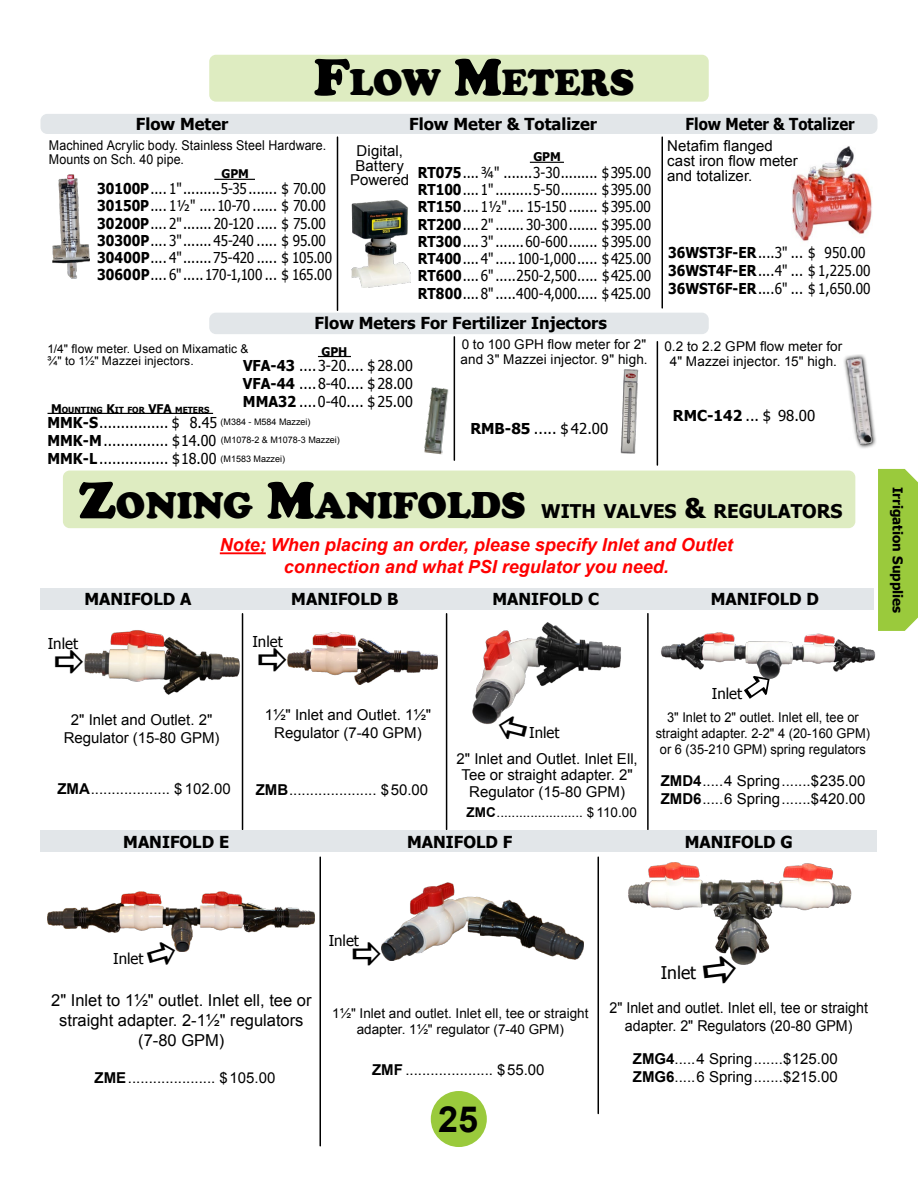
<style>
.page{position:relative;width:918px;height:1188px;background:#fff}
.page>*{position:absolute;margin:0;border:0;box-sizing:border-box;transform-origin:0 0}
.t1{font:900 37.8px "Cooper";color:#000}
.t2{font:700 36px "Arial";color:#000}
.t3{font:700 18.9px "Tahoma";color:#000}
.t4{font:italic 700 18px/21.6px "Arial";color:#f00;text-align:center}
.t5{font:17.55px "Tahoma";color:#000}
.t6{font:700 16.5px "Tahoma";color:#000}
.t7{font:16.5px/19.8px "Arial";color:#000;text-align:center}
.t8{font:700 16.5px "Tahoma";color:#000;scale:.9 1}
.t9{font:15px/17.2px "Tahoma";color:#000;scale:.9 1}
.t10{font:15px/18px "Arial";color:#000;text-align:center}
.t11{font:15px/18px "Tahoma";color:#000;text-align:justify;scale:.95 1}
.t12{font:15px/18px "Arial";color:#000;text-align:center;scale:.95 1}
.t13{font:15px "Tahoma";color:#000}
.t14{font:13.5px/15px "Arial";color:#000;text-align:center}
.t15{font:13.5px/16.2px "Arial";color:#000;text-align:center;scale:.95 1}
.t16{font:13.5px/13.5px "Arial";color:#000;scale:.92 1}
.t17{font:700 13.5px "Tahoma";color:#000}
.t18{font:12px/12px "Arial";letter-spacing:.01em;color:#000}
.t19{font:700 12px "Tahoma";color:#000}
.t20{font:9px/17.5px "Arial";color:#000}
.t21{font:700 8.4px "Tahoma";color:#000}
.s1{font-size:54px}
.s2{font-weight:700}
.s3{font-size:12px}
.s4{font-family:"Cooper";font-weight:900;font-size:54px}
.s5{font-family:"Cooper";font-weight:900;font-size:37.8px}
.s6{font-size:27px}
</style>
<div class="page">
<img style="left:52px;top:175px;width:37px;height:104px">
<div style="left:40px;top:114px;width:838px;height:20px;background:#e2e6e9;border-radius:7px"></div>
<hr style="left:214px;top:179px;width:41px;height:1px;background:#000">
<hr style="left:530px;top:162px;width:34px;height:1px;background:#000">
<hr style="left:337px;top:137px;width:1px;height:173px;background:#000">
<div style="left:209px;top:55px;width:500px;height:47px;background:#deecc1;border-radius:7px"></div>
<img style="left:424px;top:387px;width:25px;height:67px">
<hr style="left:318px;top:356px;width:33px;height:1px;background:#000">
<hr style="left:48px;top:413px;width:165px;height:1px;background:#000">
<div style="left:40px;top:589px;width:834px;height:21px;background:#e2e6e9"></div>
<hr style="left:242px;top:614px;width:1px;height:215px;background:#000">
<hr style="left:446px;top:614px;width:1px;height:215px;background:#000">
<hr style="left:647px;top:614px;width:2px;height:215px;background:#000">
<div style="left:40px;top:830px;width:838px;height:22px;background:#e2e6e9"></div>
<hr style="left:320px;top:857px;width:1px;height:289px;background:#000">
<hr style="left:598px;top:857px;width:1px;height:256px;background:#000">
<div style="left:63px;top:471px;width:792px;height:57px;background:#deecc1;border-radius:7px"></div>
<hr style="left:220px;top:552px;width:46px;height:2px;background:#f00">
<div style="left:209px;top:313px;width:500px;height:21px;background:#e2e6e9;border-radius:7px"></div>
<svg style="left:844px;top:354px;width:21px;height:14px"></svg>
<img style="left:845px;top:357px;width:31px;height:91px">
<hr style="left:662px;top:137px;width:1px;height:171px;background:#000">
<img style="left:287px;top:633px;width:150px;height:52px">
<img style="left:381px;top:882px;width:202px;height:79px">
<img style="left:47px;top:891px;width:267px;height:61px">
<img style="left:351px;top:201px;width:59px;height:87px">
<div style="left:431px;top:1091px;width:56px;height:56px;background:#9aca3c;border-radius:50%"></div>
<hr style="left:657px;top:342px;width:1px;height:123px;background:#000">
<img style="left:792px;top:146px;width:80px;height:95px">
<hr style="left:454px;top:337px;width:1px;height:123px;background:#000">
<img style="left:620px;top:369px;width:19px;height:85px">
<img style="left:84px;top:630px;width:156px;height:65px">
<img style="left:472px;top:622px;width:149px;height:102px">
<img style="left:661px;top:632px;width:215px;height:45px">
<img style="left:628px;top:862px;width:224px;height:103px">
<div style="left:878px;top:469px;width:40px;height:162px;background:#9aca3c"></div>
<svg style="left:496px;top:714px;width:33px;height:10px"></svg>
<svg style="left:740px;top:669px;width:36px;height:10px"></svg>
<svg style="left:145px;top:940px;width:33px;height:12px"></svg>
<svg style="left:702px;top:955px;width:36px;height:10px"></svg>
<h1 class="t1" style="left:314px;top:61px;width:322px"><span class="s1">F</span>LOW <span class="s1">M</span>ETERS</h1>
<p class="t6" style="left:136px;top:112px;width:94px">Flow Meter</p>
<p class="t6" style="left:409px;top:112px;width:189px">Flow Meter &amp; Totalizer</p>
<p class="t8" style="left:686px;top:112px;width:189px">Flow Meter &amp; Totalizer</p>
<p class="t16" style="left:49px;top:139px;width:303px">Machined Acrylic body. Stainless Steel Hardware.<br>Mounts on Sch. 40 pipe.</p>
<p class="t10" style="left:350px;top:144px;width:61px;line-height:14.2px">Digital,<br>Battery<br>Powered</p>
<p class="t10" style="left:667px;top:138px;width:132px;line-height:15px;text-align:left">Netafim flanged cast iron flow meter and totalizer.</p>
<p class="t19" style="left:533px;top:149px;width:29px">GPM</p>
<p class="t9" style="left:418px;top:163px;width:261px;text-align:justify"><span class="s2">RT075</span>....¾" .......3-30......... $395.00<br><span class="s2">RT100</span>....1" .........5-50......... $395.00<br><span class="s2">RT150</span>....1½".... 15-150 ....... $395.00<br><span class="s2">RT200</span>....2" ....... 30-300....... $395.00<br><span class="s2">RT300</span>....3" .......60-600....... $395.00<br><span class="s2">RT400</span>....4" .....100-1,000..... $425.00<br><span class="s2">RT600</span>....6" .....250-2,500..... $425.00<br><span class="s2">RT800</span>....8" .....400-4,000..... $425.00</p>
<p class="t19" style="left:221px;top:166px;width:29px">GPM</p>
<p class="t9" style="left:97px;top:179px;width:262px"><span class="s2">30100P</span>.... 1".........5-35....... $ 70.00<br><span class="s2">30150P</span>.... 1½" ....10-70 ...... $ 70.00<br><span class="s2">30200P</span>.... 2"....... 20-120 ..... $ 75.00<br><span class="s2">30300P</span>.... 3"....... 45-240 ..... $ 95.00<br><span class="s2">30400P</span>.... 4".......75-420 ..... $ 105.00<br><span class="s2">30600P</span>.... 6" .....170-1,100 ... $ 165.00</p>
<p class="t9" style="left:668px;top:243px;width:226px;line-height:18px"><span class="s2">36WST3F-ER</span>....3" ... $ 950.00<br><span class="s2">36WST4F-ER</span>....4" ... $ 1,225.00<br><span class="s2">36WST6F-ER</span>....6" ... $ 1,650.00</p>
<p class="t6" style="left:315px;top:311px;width:294px">Flow Meters For Fertilizer Injectors</p>
<p class="t18" style="left:48px;top:343px;width:203px">1/4" flow meter. Used on Mixamatic &amp; ¾" to 1½" Mazzei injectors.</p>
<p class="t19" style="left:321px;top:343px;width:27px">GPH</p>
<p class="t11" style="left:243px;top:356px;width:180px"><span class="s2">VFA-43</span> ....3-20.... $ 28.00<br><span class="s2">VFA-44</span> ....8-40.... $ 28.00<br><span class="s2">MMA32</span> ....0-40.... $ 25.00</p>
<p class="t21" style="left:51px;top:404px;width:160px"><span class="s3">M</span>OUNTING <span class="s3">K</span>IT FOR <span class="s3">VFA</span> METERS</p>
<p class="t11" style="left:48px;top:413px;width:180px"><span class="s2">MMK-S</span>................ $ 8.45<br><span class="s2">MMK-M</span>............... $14.00<br><span class="s2">MMK-L</span> ................ $18.00</p>
<p class="t20" style="left:221px;top:414px;width:121px">(M384 - M584 Mazzei) (M1078-2 &amp; M1078-3 Mazzei)</p>
<p class="t20" style="left:221px;top:450px;width:66px">(M1583 Mazzei)</p>
<p class="t14" style="left:461px;top:337px;width:189px;text-align:left">0 to 100 GPH flow meter for 2" and 3" Mazzei injector. 9" high.</p>
<p class="t14" style="left:664px;top:338px;width:180px">0.2 to 2.2 GPM flow meter for<br>4" Mazzei injector. 15" high.</p>
<p class="t13" style="left:470px;top:419px;width:139px"><span class="s2">RMB-85</span> ..... $ 42.00</p>
<p class="t13" style="left:673px;top:405px;width:144px"><span class="s2">RMC-142</span> ... $ 98.00</p>
<p class="t3" style="left:79px;top:498px;width:765px"><span class="s4">Z</span><span class="s5">ONING</span> <span class="s4">M</span><span class="s5">ANIFOLDS</span> WITH VA LVES <span class="s6">&amp;</span> REGULATORS</p>
<p class="t4" style="left:220px;top:535px;width:515px">Note; When placing an order, please specify Inlet and Outlet connection and what PSI regulator you need.</p>
<p class="t6" style="left:84px;top:588px;width:109px">MANIFOLD A</p>
<p class="t6" style="left:291px;top:588px;width:109px">MANIFOLD B</p>
<p class="t6" style="left:492px;top:588px;width:108px">MANIFOLD C</p>
<p class="t6" style="left:711px;top:588px;width:110px">MANIFOLD D</p>
<p class="t13" style="left:252px;top:631px;width:32px">Inlet</p>
<p class="t13" style="left:48px;top:633px;width:32px">Inlet</p>
<p class="t10" style="left:64px;top:711px;width:157px">2" Inlet and Outlet. 2"<br>Regulator (15-80 GPM)</p>
<p class="t10" style="left:265px;top:706px;width:168px">1½" Inlet and Outlet. 1½"<br>Regulator (7-40 GPM)</p>
<p class="t10" style="left:57px;top:780px;width:175px"><span class="s2">ZMA</span>................... $ 102.00</p>
<p class="t10" style="left:256px;top:781px;width:174px"><span class="s2">ZMB</span>..................... $50.00</p>
<p class="t13" style="left:529px;top:723px;width:32px">Inlet</p>
<p class="t10" style="left:457px;top:751px;width:183px;line-height:16.5px">2" Inlet and Outlet. Inlet Ell,<br>Tee or straight adapter. 2"<br>Regulator (15-80 GPM)</p>
<p class="t14" style="left:467px;top:805px;width:172px"><span class="s2">ZMC</span>....................... $ 110.00</p>
<p class="t13" style="left:712px;top:683px;width:32px">Inlet</p>
<p class="t15" style="left:656px;top:709px;width:227px">3" Inlet to 2" outlet. Inlet ell, tee or straight adapter. 2-2" 4 (20-160 GPM) or 6 (35-210 GPM) spring regulators</p>
<p class="t10" style="left:661px;top:772px;width:206px;text-align:left"><span class="s2">ZMD4</span>.....4 Spring.......$235.00<br><span class="s2">ZMD6</span>.....6 Spring.......$420.00</p>
<p class="t6" style="left:123px;top:830px;width:107px">MANIFOLD E</p>
<p class="t6" style="left:407px;top:830px;width:107px">MANIFOLD F</p>
<p class="t6" style="left:685px;top:830px;width:110px">MANIFOLD G</p>
<p class="t17" style="left:907px;top:487px;width:128px;rotate:90deg">Irrigation Supplies</p>
<p class="t13" style="left:113px;top:948px;width:32px">Inlet</p>
<p class="t7" style="left:51px;top:991px;width:262px">2" Inlet to 1½" outlet. Inlet ell, tee or straight adapter. 2-1½" regulators (7-80 GPM)</p>
<p class="t10" style="left:95px;top:1069px;width:182px"><span class="s2">ZME</span>..................... $105.00</p>
<p class="t13" style="left:329px;top:930px;width:32px">Inlet</p>
<p class="t5" style="left:661px;top:961px;width:37px">Inlet</p>
<p class="t14" style="left:332px;top:1005px;width:258px;line-height:16.2px">1½" Inlet and outlet. Inlet ell, tee or straight adapter. 1½" regulator (7-40 GPM)</p>
<p class="t12" style="left:609px;top:999px;width:274px">2" Inlet and outlet. Inlet ell, tee or straight adapter. 2" Regulators (20-80 GPM)</p>
<p class="t10" style="left:372px;top:1061px;width:174px"><span class="s2">ZMF</span> ..................... $55.00</p>
<h2 class="t2" style="left:438px;top:1095px;width:42px">25</h2>
<p class="t10" style="left:633px;top:1050px;width:206px;text-align:left"><span class="s2">ZMG4</span>.....4 Spring.......$125.00<br><span class="s2">ZMG6</span>.....6 Spring.......$215.00</p>
</div>
